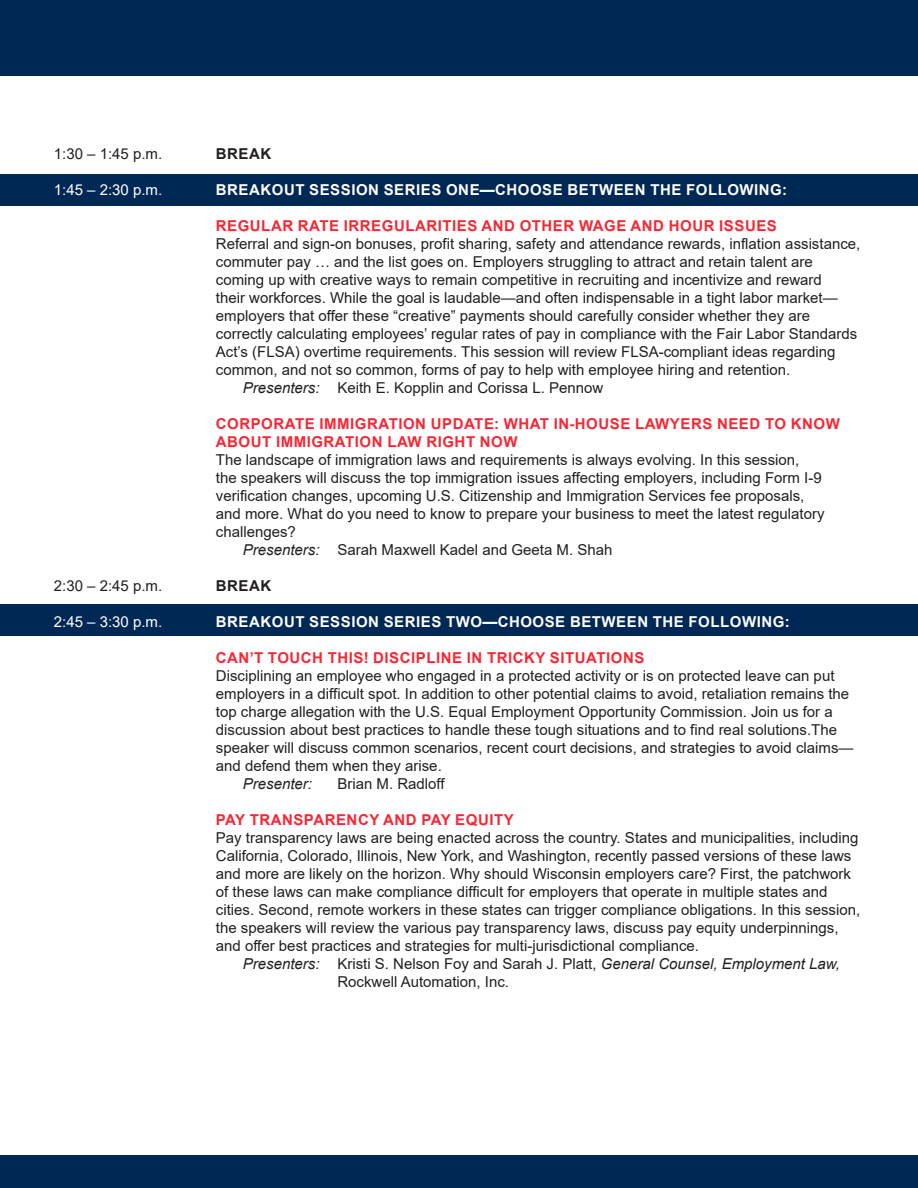
<style>
.page{position:relative;width:918px;height:1188px;background:#fff}
.page>*{position:absolute;margin:0;border:0;box-sizing:border-box;transform-origin:0 0}
.t1{font:15px/18px "Arial";color:#231f20}
.t2{font:700 15px "Arial";letter-spacing:.035em;color:#f92634}
.t3{font:700 15px "Arial";letter-spacing:.035em;color:#fff}
.t4{font:italic 15px "Arial";color:#231f20}
.t5{font:15px "Arial";color:#fff}
.t6{font:700 15px "Arial";letter-spacing:.035em;color:#231f20}
.s1{font-style:italic}
.s2{font-style:normal}
</style>
<div class="page">
<div style="left:0;top:604px;width:918px;height:31px;background:#002855"></div>
<div style="left:0;top:174px;width:918px;height:31px;background:#002855"></div>
<div style="left:0;top:0;width:918px;height:76px;background:#002855"></div>
<div style="left:0;top:1156px;width:918px;height:32px;background:#002855"></div>
<p class="t1" style="left:54px;top:145px;width:110px">1:30 – 1:45 p.m.</p>
<p class="t6" style="left:216px;top:143px;width:57px">BREAK</p>
<p class="t5" style="left:54px;top:180px;width:110px">1:45 – 2:30 p.m.</p>
<p class="t3" style="left:216px;top:179px;width:573px">BREAKOUT SESSION SERIES ONE—CHOOSE BETWEEN THE FOLLOWING:</p>
<p class="t2" style="left:216px;top:215px;width:563px">REGULAR RATE IRREGULARITIES AND OTHER WAGE AND HOUR ISSUES</p>
<p class="t1" style="left:216px;top:235px;width:646px">Referral and sign-on bonuses, profit sharing, safety and attendance rewards, inflation assistance, commuter pay … and the list goes on. Employers struggling to attract and retain talent are coming up with creative ways to remain competitive in recruiting and incentivize and reward<br>their workforces. While the goal is laudable—and often indispensable in a tight labor market— employers that offer these “creative” payments should carefully consider whether they are correctly calculating employees’ regular rates of pay in compliance with the Fair Labor Standards Act’s (FLSA) overtime requirements. This session will review FLSA-compliant ideas regarding common, and not so common, forms of pay to help with employee hiring and retention.</p>
<p class="t1" style="left:243px;top:379px;width:362px"><span class="s1">Presenters:</span> Keith E. Kopplin and Corissa L. Pennow</p>
<p class="t2" style="left:216px;top:413px;width:625px">CORPORATE IMMIGRATION UPDATE: WHAT IN-HOUSE LAWYERS NEED TO KNOW</p>
<p class="t2" style="left:216px;top:431px;width:303px">ABOUT IMMIGRATION LAW RIGHT NOW</p>
<p class="t1" style="left:216px;top:451px;width:610px">The landscape of immigration laws and requirements is always evolving. In this session,<br>the speakers will discuss the top immigration issues affecting employers, including Form I-9 verification changes, upcoming U.S. Citizenship and Immigration Services fee proposals, and more. What do you need to know to prepare your business to meet the latest regulatory challenges?</p>
<p class="t1" style="left:243px;top:541px;width:371px"><span class="s1">Presenters:</span> Sarah Maxwell Kadel and Geeta M. Shah</p>
<p class="t1" style="left:54px;top:577px;width:110px">2:30 – 2:45 p.m.</p>
<p class="t6" style="left:216px;top:575px;width:57px">BREAK</p>
<p class="t5" style="left:54px;top:612px;width:110px">2:45 – 3:30 p.m.</p>
<p class="t3" style="left:216px;top:611px;width:575px">BREAKOUT SESSION SERIES TWO—CHOOSE BETWEEN THE FOLLOWING:</p>
<p class="t2" style="left:216px;top:647px;width:430px">CAN’T TOUCH THIS! DISCIPLINE IN TRICKY SITUATIONS</p>
<p class="t1" style="left:216px;top:667px;width:639px">Disciplining an employee who engaged in a protected activity or is on protected leave can put employers in a difficult spot. In addition to other potential claims to avoid, retaliation remains the top charge allegation with the U.S. Equal Employment Opportunity Commission. Join us for a discussion about best practices to handle these tough situations and to find real solutions.The speaker will discuss common scenarios, recent court decisions, and strategies to avoid claims— and defend them when they arise.</p>
<p class="t4" style="left:243px;top:774px;width:71px">Presenter:</p>
<p class="t1" style="left:337px;top:775px;width:109px">Brian M. Radloff</p>
<p class="t2" style="left:216px;top:809px;width:299px">PAY TRANSPARENCY AND PAY EQUITY</p>
<p class="t1" style="left:216px;top:829px;width:646px">Pay transparency laws are being enacted across the country. States and municipalities, including California, Colorado, Illinois, New York, and Washington, recently passed versions of these laws and more are likely on the horizon. Why should Wisconsin employers care? First, the patchwork of these laws can make compliance difficult for employers that operate in multiple states and cities. Second, remote workers in these states can trigger compliance obligations. In this session, the speakers will review the various pay transparency laws, discuss pay equity underpinnings, and offer best practices and strategies for multi-jurisdictional compliance.</p>
<p class="t4" style="left:243px;top:954px;width:599px">Presenters: <span class="s2">Kristi S. Nelson Foy and Sarah J. Platt,</span> General Counsel, Employment Law,</p>
<p class="t1" style="left:337px;top:973px;width:173px">Rockwell Automation, Inc.</p>
</div>
